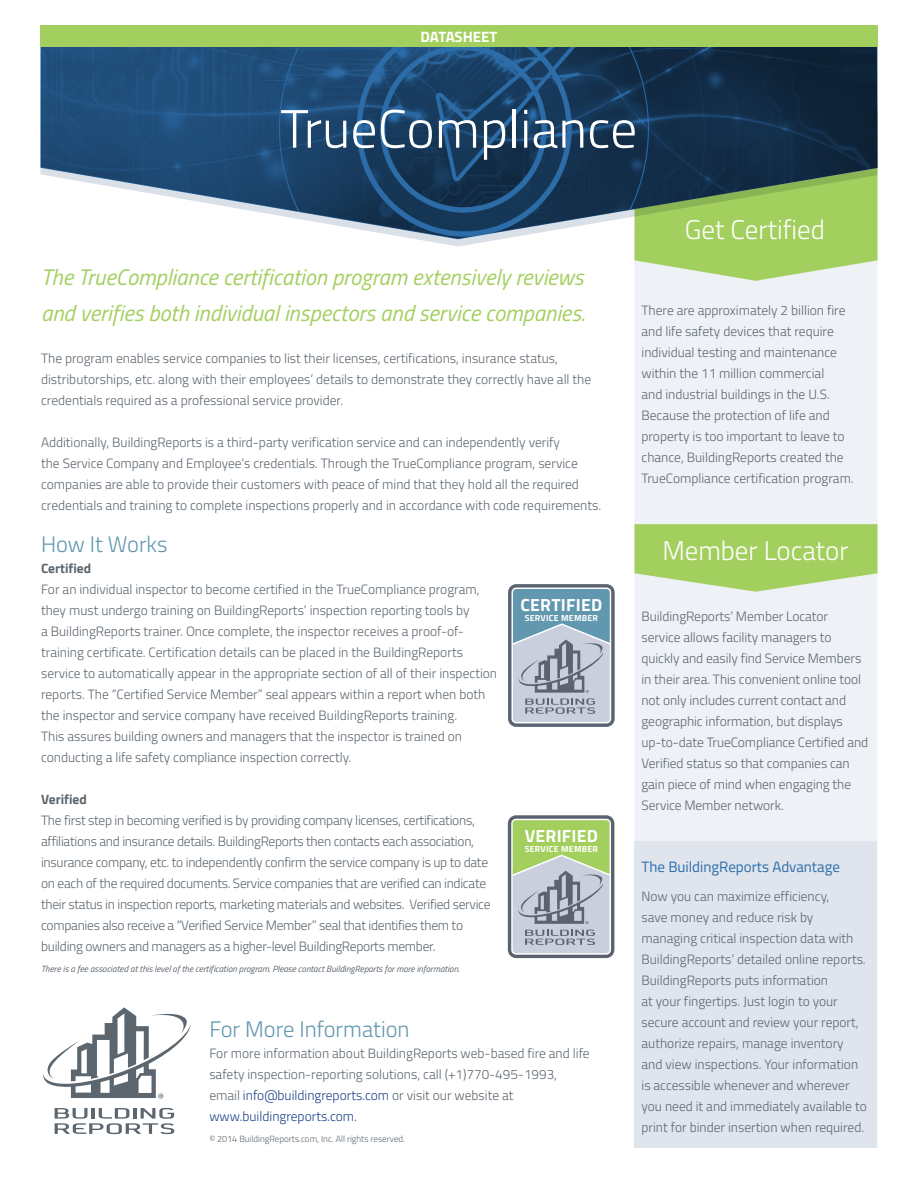
<style>
.page{position:relative;width:918px;height:1188px;background:#fff}
.page>*{position:absolute;margin:0;border:0;box-sizing:border-box;transform-origin:0 0}
.t1{font:300 54px "Titillium Web";color:#fff}
.t2{font:300 27px "Titillium Web";color:#fff}
.t3{font:italic 22.5px/36px "Titillium Web";color:#a3cf5e}
.t4{font:300 22.5px "Titillium Web";color:#6198af}
.t5{font:700 17.55px "Titillium Web";letter-spacing:.015em;color:#fff}
.t6{font:15px "Titillium Web";color:#2d6da9}
.t7{font:700 15px "Titillium Web";letter-spacing:-.005em;color:#fff}
.t8{font:300 13.5px/21px "Titillium Web";color:#5c666f}
.t9{font:300 13.5px/21px "Titillium Web";letter-spacing:-.02em;color:#5c666f}
.t10{font:700 13.5px "Titillium Web";color:#5c666f}
.t11{font:italic 9px "Titillium Web";color:#5c666f}
.t12{font:300 9px "Titillium Web";color:#5c666f}
.t13{font:700 8.85px "Titillium Web";letter-spacing:.025em;color:#fff}
.s1{color:#1d4389}
</style>
<div class="page">
<div style="left:635px;top:281px;width:242px;height:560px;background:#eef1f5"></div>
<svg style="left:634px;top:247px;width:243px;height:34px;background:#bad98c"></svg>
<svg style="left:416px;top:239px;width:461px;height:8px;fill:#a3cf5e"></svg>
<svg style="left:40px;top:46px;width:838px;height:193px;background:#3c5e73"></svg>
<div style="left:40px;top:25px;width:838px;height:21px;background:#a3cf5e"></div>
<svg style="left:508px;top:584px;width:107px;height:143px;background:#97abba"></svg>
<svg style="left:508px;top:815px;width:106px;height:143px;background:#aabaa4"></svg>
<svg style="left:43px;top:1007px;width:148px;height:92px"></svg>
<svg style="left:55px;top:1108px;width:119px;height:26px"></svg>
<div style="left:634px;top:841px;width:244px;height:307px;background:#dfe4ed"></div>
<svg style="left:634px;top:524px;width:243px;height:68px;background:#add373"></svg>
<p class="t7" style="left:420px;top:26px;width:78px">DATASHEET</p>
<p class="t1" style="left:280px;top:90px;width:358px">TrueCompliance</p>
<p class="t2" style="left:685px;top:210px;width:141px">Get Certified</p>
<p class="t3" style="left:41px;top:258px;width:545px">The TrueCompliance certification program extensively reviews and verifies both individual inspectors and service companies.</p>
<p class="t8" style="left:41px;top:347px;width:552px">The program enables service companies to list their licenses, certifications, insurance status, distributorships, etc. along with their employees’ details to demonstrate they correctly have all the credentials required as a professional service provider.</p>
<p class="t8" style="left:41px;top:431px;width:562px">Additionally, BuildingReports is a third-party verification service and can independently verify<br>the Service Company and Employee’s credentials. Through the TrueCompliance program, service companies are able to provide their customers with peace of mind that they hold all the required credentials and training to complete inspections properly and in accordance with code requirements.</p>
<p class="t4" style="left:41px;top:528px;width:128px">How It Works</p>
<p class="t10" style="left:41px;top:558px;width:52px">Certified</p>
<p class="t8" style="left:41px;top:578px;width:458px">For an individual inspector to become certified in the TrueCompliance program, they must undergo training on BuildingReports’ inspection reporting tools by<br>a BuildingReports trainer. Once complete, the inspector receives a proof-of&shy;training certificate. Certification details can be placed in the BuildingReports service to automatically appear in the appropriate section of all of their inspection reports. The “Certified Service Member” seal appears within a report when both the inspector and service company have received BuildingReports training.<br>This assures building owners and managers that the inspector is trained on conducting a life safety compliance inspection correctly.</p>
<p class="t10" style="left:41px;top:789px;width:47px">Verified</p>
<p class="t9" style="left:41px;top:809px;width:451px">The first step in becoming verified is by providing company licenses, certifications, affiliations and insurance details. BuildingReports then contacts each association, insurance company, etc. to independently confirm the service company is up to date on each of the required documents. Service companies that are verified can indicate their status in inspection reports, marketing materials and websites. Verified service companies also receive a “Verified Service Member” seal that identifies them to building owners and managers as a higher-level BuildingReports member.</p>
<p class="t11" style="left:41px;top:962px;width:420px">There is a fee associated at this level of the certification program. Please contact BuildingReports for more information.</p>
<p class="t5" style="left:520px;top:592px;width:83px">CERTIFIED</p>
<p class="t13" style="left:525px;top:611px;width:75px">SERVICE MEMBER</p>
<p class="t5" style="left:525px;top:823px;width:75px">VERIFIED</p>
<p class="t13" style="left:525px;top:842px;width:75px">SERVICE MEMBER</p>
<p class="t4" style="left:209px;top:1013px;width:202px">For More Information</p>
<p class="t8" style="left:209px;top:1042px;width:382px">For more information about BuildingReports web-based fire and life safety inspection-reporting solutions, call (+1)770-495-1993, email <span class="s1">info@buildingreports.com</span> or visit our website at <span class="s1">www.buildingreports.com.</span></p>
<p class="t12" style="left:209px;top:1132px;width:197px">© 2014 BuildingReports.com, Inc. All rights reserved.</p>
<p class="t8" style="left:642px;top:299px;width:214px">There are approximately 2 billion fire and life safety devices that require individual testing and maintenance within the 11 million commercial<br>and industrial buildings in the U.S.<br>Because the protection of life and property is too important to leave to chance, BuildingReports created the TrueCompliance certification program.</p>
<p class="t2" style="left:662px;top:531px;width:188px">Member Locator</p>
<p class="t8" style="left:642px;top:605px;width:228px">BuildingReports’ Member Locator service allows facility managers to quickly and easily find Service Members in their area. This convenient online tool not only includes current contact and geographic information, but displays up-to-date TrueCompliance Certified and Verified status so that companies can gain piece of mind when engaging the Service Member network.</p>
<p class="t6" style="left:642px;top:856px;width:200px">The BuildingReports Advantage</p>
<p class="t8" style="left:642px;top:885px;width:227px">Now you can maximize efficiency,<br>save money and reduce risk by managing critical inspection data with BuildingReports’ detailed online reports.<br>BuildingReports puts information<br>at your fingertips. Just login to your secure account and review your report, authorize repairs, manage inventory and view inspections. Your information is accessible whenever and wherever you need it and immediately available to print for binder insertion when required.</p>
</div>
